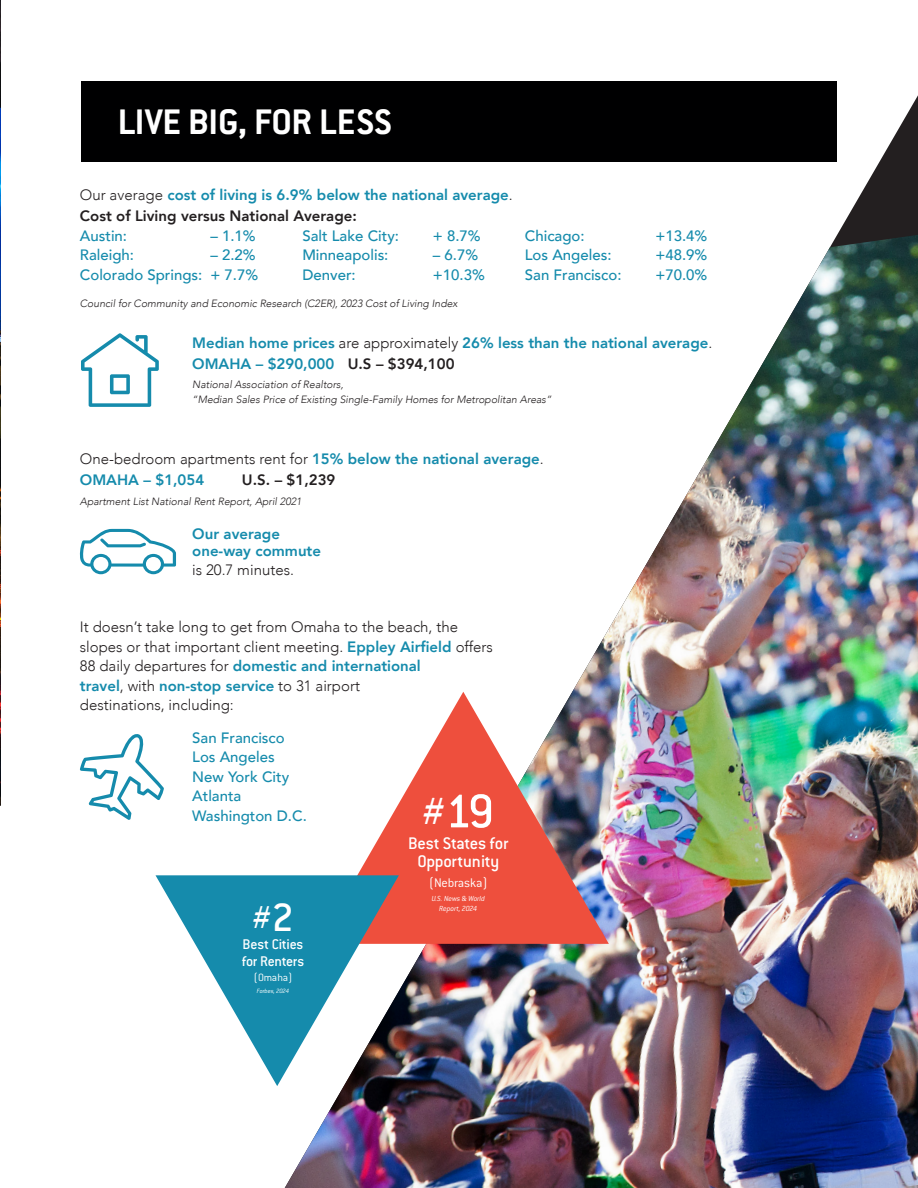
<style>
.page{position:relative;width:918px;height:1188px;background:#fff}
.page>*{position:absolute;margin:0;border:0;box-sizing:border-box;transform-origin:0 0}
.t1{font:500 51.9px "Conduit ITC Std";color:#fff}
.t2{font:700 39px "Conduit ITC Std";letter-spacing:-.005em;color:#fff}
.t3{font:500 34.8px "Conduit ITC Std";color:#fff}
.t4{font:500 18.45px "Conduit ITC Std";letter-spacing:-.015em;color:#fff}
.t5{font:500 15.45px "Conduit ITC Std";letter-spacing:-.015em;color:#fff}
.t6{font:800 15px/21px "Avenir";color:#158bac}
.t7{font:500 15px "Avenir";color:#158bac}
.t8{font:300 15px "Avenir";color:#231f20}
.t9{font:800 15px "Avenir";color:#231f20}
.t10{font:300 13.8px "Conduit ITC Std";letter-spacing:-.015em;color:#fff}
.t11{font:300 11.55px "Conduit ITC Std";letter-spacing:-.02em;color:#fff}
.t12{font:italic 300 10.5px "Avenir";color:#231f20}
.t13{font:italic 300 8.1px/9.3px "Conduit ITC Std";letter-spacing:-.015em;color:#fff;text-align:center}
.t14{font:italic 300 6.75px "Conduit ITC Std";letter-spacing:-.025em;color:#fff}
.s1{font-weight:300;color:#231f20}
.s2{color:#231f20}
.s3{font-weight:800;color:#158bac}
.s4{font-size:43.35px}
.s5{font-size:41.55px}
</style>
<div class="page">
<svg style="left:81px;top:333px;width:78px;height:74px"></svg>
<svg style="left:837px;top:95px;width:81px;height:140px"></svg>
<img style="left:285px;top:235px;width:633px;height:953px">
<svg style="left:0;top:0;width:1px;height:806px"></svg>
<svg style="left:79px;top:529px;width:97px;height:45px"></svg>
<svg style="left:80px;top:734px;width:84px;height:86px"></svg>
<img style="left:318px;top:692px;width:291px;height:252px">
<svg style="left:156px;top:875px;width:243px;height:211px;fill:#158bac"></svg>
<div style="left:81px;top:81px;width:756px;height:81px;background:#000001"></div>
<p class="t2" style="left:118px;top:99px;width:276px">LIVE BIG, FOR LESS</p>
<p class="t6" style="left:80px;top:184px;width:434px"><span class="s1">Our average</span> cost of living is 6.9% below the national average<span class="s1">.</span></p>
<p class="t9" style="left:80px;top:204px;width:278px">Cost of Living versus National Average:</p>
<p class="t7" style="left:80px;top:222px;width:49px">Austin:</p>
<p class="t7" style="left:210px;top:222px;width:47px">– 1.1%</p>
<p class="t7" style="left:80px;top:242px;width:56px">Raleigh:</p>
<p class="t7" style="left:210px;top:242px;width:47px">– 2.2%</p>
<p class="t7" style="left:80px;top:261px;width:180px">Colorado Springs: + 7.7%</p>
<p class="t12" style="left:80px;top:297px;width:379px">Council for Community and Economic Research (C2ER), 2023 Cost of Living Index</p>
<p class="t7" style="left:302px;top:223px;width:98px">Salt Lake City:</p>
<p class="t7" style="left:433px;top:223px;width:49px">+ 8.7%</p>
<p class="t7" style="left:302px;top:242px;width:88px">Minneapolis:</p>
<p class="t7" style="left:433px;top:242px;width:47px">– 6.7%</p>
<p class="t7" style="left:302px;top:262px;width:55px">Denver:</p>
<p class="t7" style="left:433px;top:262px;width:53px">+10.3%</p>
<p class="t7" style="left:525px;top:223px;width:61px">Chicago:</p>
<p class="t7" style="left:655px;top:223px;width:53px">+13.4%</p>
<p class="t7" style="left:525px;top:242px;width:88px">Los Angeles:</p>
<p class="t7" style="left:655px;top:242px;width:53px">+48.9%</p>
<p class="t7" style="left:525px;top:262px;width:98px">San Francisco:</p>
<p class="t7" style="left:655px;top:262px;width:53px">+70.0%</p>
<p class="t6" style="left:192px;top:332px;width:522px">Median home prices <span class="s1">are approximately</span> 26% less than the national average<span class="s1">.<br></span>OMAHA – $290,000 <span class="s2">U.S – $394,100</span></p>
<p class="t12" style="left:192px;top:378px;width:153px">National Association of Realtors,</p>
<p class="t12" style="left:192px;top:393px;width:361px">“Median Sales Price of Existing Single-Family Homes for Metropolitan Areas”</p>
<p class="t8" style="left:80px;top:450px;width:465px">One-bedroom apartments rent for <span class="s3">15% below the national average</span>.</p>
<p class="t6" style="left:80px;top:469px;width:126px">OMAHA – $1,054</p>
<p class="t9" style="left:242px;top:468px;width:95px">U.S. – $1,239</p>
<p class="t12" style="left:80px;top:495px;width:223px">Apartment List National Rent Report, April 2021</p>
<p class="t6" style="left:192px;top:524px;width:89px">Our average</p>
<p class="t6" style="left:192px;top:540px;width:130px">one-way commute</p>
<p class="t8" style="left:192px;top:561px;width:103px">is 20.7 minutes.</p>
<p class="t8" style="left:80px;top:618px;width:380px">It doesn’t take long to get from Omaha to the beach, the</p>
<p class="t8" style="left:80px;top:638px;width:415px">slopes or that important client meeting. <span class="s3">Eppley Airfield</span> offers</p>
<p class="t6" style="left:80px;top:655px;width:342px"><span class="s1">88 daily departures for</span> domestic and international</p>
<p class="t6" style="left:80px;top:675px;width:282px">travel<span class="s1">, with</span> non-stop service <span class="s1">to 31 airport</span></p>
<p class="t8" style="left:80px;top:696px;width:155px">destinations, including:</p>
<p class="t7" style="left:192px;top:724px;width:94px">San Francisco</p>
<p class="t7" style="left:192px;top:744px;width:84px">Los Angeles</p>
<p class="t7" style="left:192px;top:763px;width:98px">New York City</p>
<p class="t7" style="left:192px;top:783px;width:51px">Atlanta</p>
<p class="t7" style="left:192px;top:802px;width:116px">Washington D.C.</p>
<p class="t3" style="left:252px;top:896px;width:43px">#<span class="s4">2</span></p>
<p class="t5" style="left:243px;top:935px;width:62px">Best Cities</p>
<p class="t5" style="left:242px;top:951px;width:64px">for Renters</p>
<p class="t11" style="left:254px;top:971px;width:40px">(Omaha)</p>
<p class="t14" style="left:257px;top:987px;width:34px">Forbes, 2024</p>
<p class="t1" style="left:422px;top:780px;width:74px"><span class="s5">#</span>19</p>
<p class="t4" style="left:408px;top:832px;width:102px">Best States for</p>
<p class="t4" style="left:417px;top:850px;width:83px">Opportunity</p>
<p class="t10" style="left:429px;top:875px;width:60px">(Nebraska)</p>
<p class="t13" style="left:432px;top:894px;width:55px">U.S. News &amp; World<br>Report, 2024</p>
</div>
